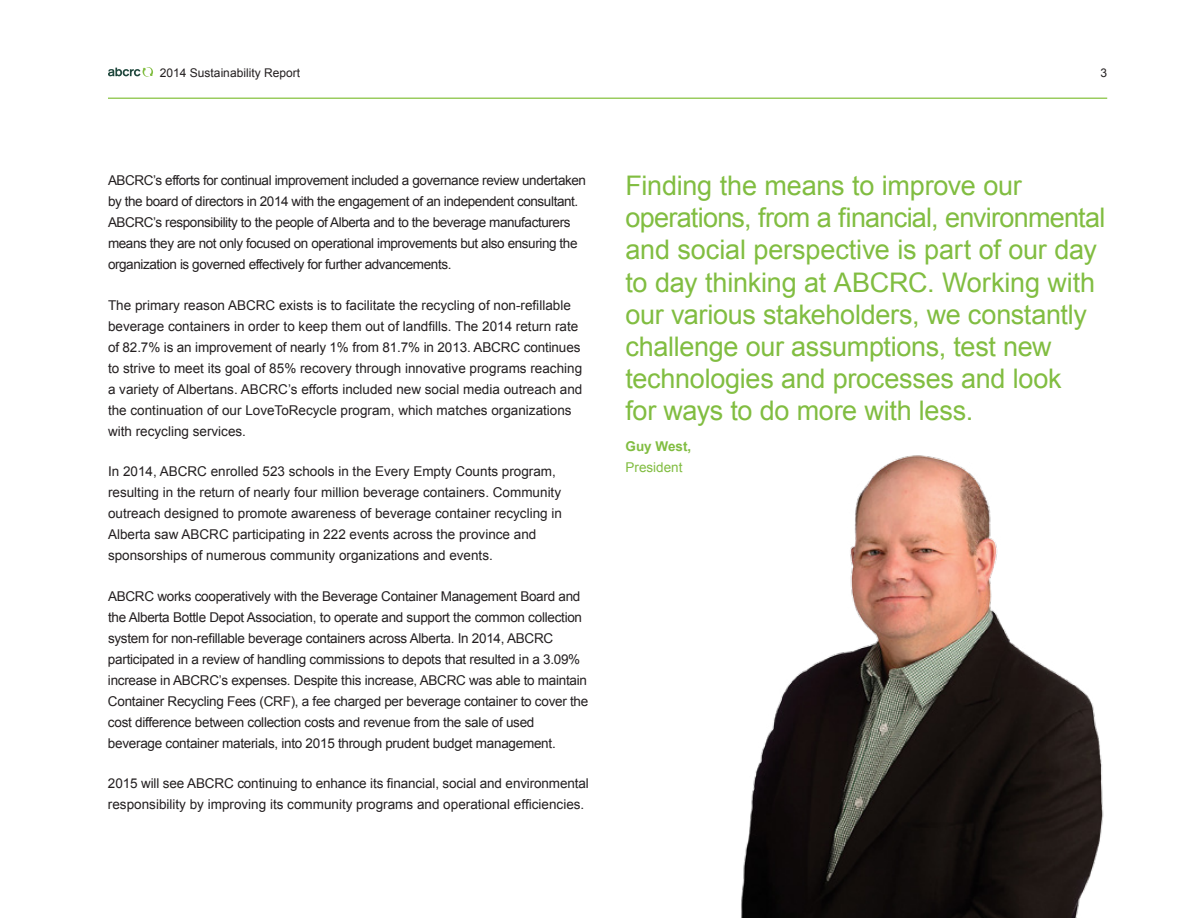
<style>
.page{position:relative;width:1188px;height:918px;background:#fff}
.page>*{position:absolute;margin:0;border:0;box-sizing:border-box;transform-origin:0 0}
.t1{font:27px/32.2px "Arial";letter-spacing:-.01em;color:#81bd41}
.t2{font:13.5px/21px "Arial";letter-spacing:-.02em;color:#231f20}
.t3{font:13.5px/21px "Arial";color:#231f20}
.t4{font:13.5px "Arial";color:#81bd41}
.t5{font:700 13.5px "Arial";color:#81bd41}
.t6{font:12px "Arial";color:#231f20}
</style>
<div class="page">
<img style="left:741px;top:455px;width:363px;height:463px">
<svg style="left:108px;top:67px;width:45px;height:10px"></svg>
<hr style="left:108px;top:98px;width:999px;height:1px;background:#9acc5f">
<p class="t6" style="left:160px;top:65px;width:142px">2014 Sustainability Report</p>
<p class="t6" style="left:1101px;top:65px;width:8px">3</p>
<p class="t2" style="left:108px;top:170px;width:480px">ABCRC’s efforts for continual improvement included a governance review undertaken by the board of directors in 2014 with the engagement of an independent consultant.<br>ABCRC’s responsibility to the people of Alberta and to the beverage manufacturers means they are not only focused on operational improvements but also ensuring the organization is governed effectively for further advancements.</p>
<p class="t3" style="left:108px;top:295px;width:476px">The primary reason ABCRC exists is to facilitate the recycling of non-refillable beverage containers in order to keep them out of landfills. The 2014 return rate of 82.7% is an improvement of nearly 1% from 81.7% in 2013. ABCRC continues to strive to meet its goal of 85% recovery through innovative programs reaching a variety of Albertans. ABCRC’s efforts included new social media outreach and the continuation of our LoveToRecycle program, which matches organizations with recycling services.</p>
<p class="t3" style="left:108px;top:461px;width:455px">In 2014, ABCRC enrolled 523 schools in the Every Empty Counts program, resulting in the return of nearly four million beverage containers. Community outreach designed to promote awareness of beverage container recycling in Alberta saw ABCRC participating in 222 events across the province and sponsorships of numerous community organizations and events.</p>
<p class="t2" style="left:108px;top:586px;width:482px">ABCRC works cooperatively with the Beverage Container Management Board and the Alberta Bottle Depot Association, to operate and support the common collection system for non-refillable beverage containers across Alberta. In 2014, ABCRC participated in a review of handling commissions to depots that resulted in a 3.09% increase in ABCRC’s expenses. Despite this increase, ABCRC was able to maintain Container Recycling Fees (CRF), a fee charged per beverage container to cover the cost difference between collection costs and revenue from the sale of used beverage container materials, into 2015 through prudent budget management.</p>
<p class="t3" style="left:108px;top:773px;width:482px">2015 will see ABCRC continuing to enhance its financial, social and environmental responsibility by improving its community programs and operational efficiencies.</p>
<p class="t1" style="left:626px;top:170px;width:481px">Finding the means to improve our operations, from a financial, environmental and social perspective is part of our day to day thinking at ABCRC. Working with our various stakeholders, we constantly challenge our assumptions, test new technologies and processes and look<br>for ways to do more with less.</p>
<p class="t5" style="left:626px;top:437px;width:67px">Guy West,</p>
<p class="t4" style="left:626px;top:458px;width:59px">President</p>
</div>
